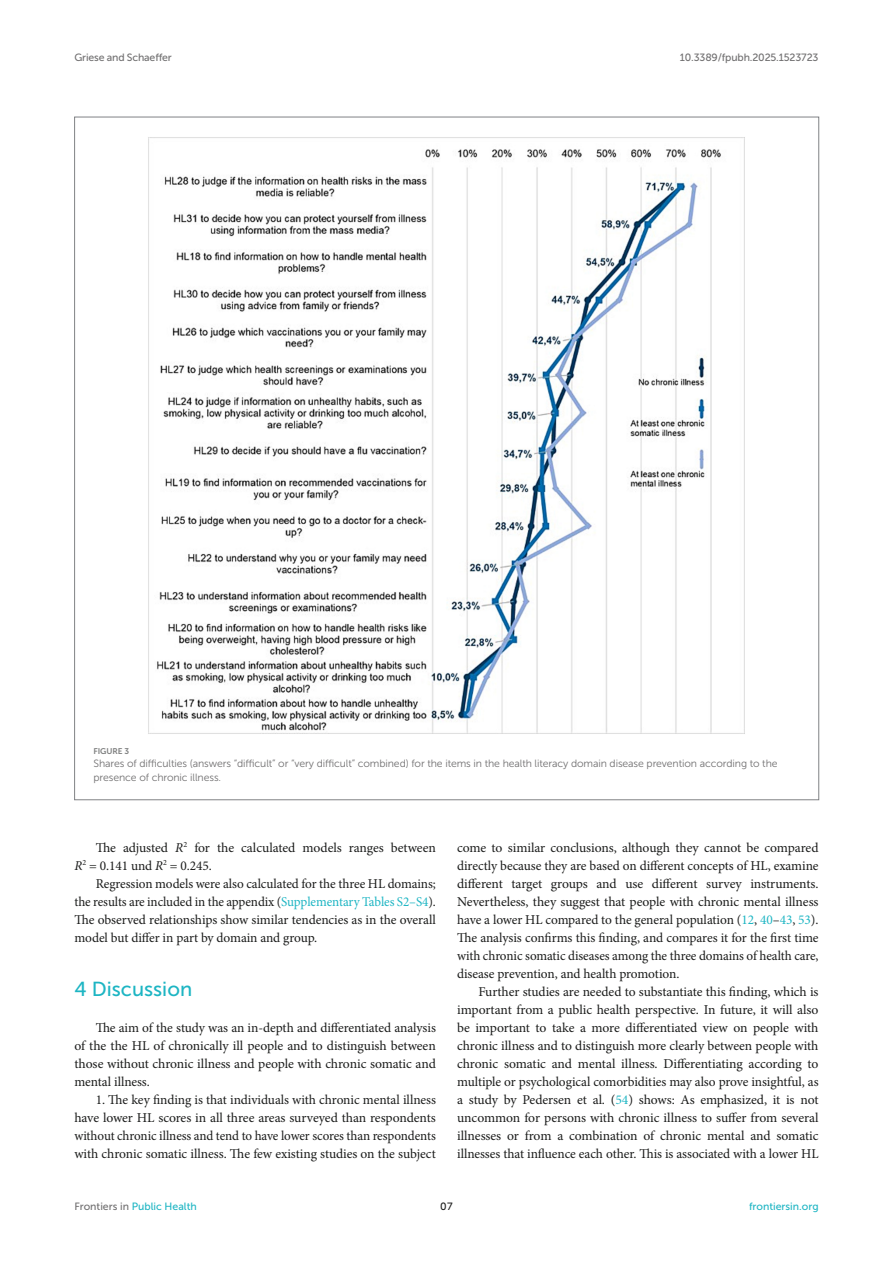
<style>
.page{position:relative;width:893px;height:1263px;background:#fff}
.page>*{position:absolute;margin:0;border:0;box-sizing:border-box;transform-origin:0 0}
.HEAD_1{font:20.25px "Museo Sans 500";color:#1db5c3}
.TEXT{font:13.5px/18px "Minion Pro";letter-spacing:-.005em;color:#1b1c1b;text-align:justify}
.FIG_LEG{font:10.5px/13.5px "Museo Sans 300";letter-spacing:-.01em;color:#706f70}
.t1{font:10.5px "Museo Sans 500";letter-spacing:-.015em;color:#706f70}
.t2{font:10.5px "Museo Sans 500";color:#1db5c3}
.t3{font:10.5px "Museo Sans 500";color:#1b1c1b}
.FIG_HD{font:8.25px "Museo Sans 700";letter-spacing:-.01em;color:#7e7f7f}
.s1{font-style:italic}
.s2{color:#1db5c3}
.s3{color:#706f70}
</style>
<div class="page">
<img style="left:148px;top:137px;width:597px;height:597px">
<p class="t1" style="left:74px;top:51px;width:99px">Griese and Schaeffer</p>
<p class="t1" style="left:680px;top:51px;width:140px">10.3389/fpubh.2025.1523723</p>
<p class="FIG_HD" style="left:94px;top:746px;width:37px">FIGURE 3</p>
<p class="FIG_LEG" style="left:94px;top:757px;width:686px">Shares of difficulties (answers “difficult” or “very difficult” combined) for the items in the health literacy domain disease prevention according to the presence of chronic illness.</p>
<p class="TEXT" style="left:74px;top:839px;width:363px;text-indent:21px">The adjusted <span class="s1">R</span><sup>2</sup> for the calculated models ranges between<br><span class="s1">R</span><sup>2</sup> = 0.141 und <span class="s1">R</span><sup>2</sup> = 0.245.</p>
<p class="TEXT" style="left:74px;top:875px;width:363px;text-indent:21px">Regression models were also calculated for the three HL domains; the results are included in the appendix (<span class="s2">Supplementary Tables S2–S4</span>).<br>The observed relationships show similar tendencies as in the overall model but differ in part by domain and group.</p>
<p class="HEAD_1" style="left:74px;top:978px;width:119px">4 Discussion</p>
<p class="TEXT" style="left:74px;top:1019px;width:363px;text-indent:21px">The aim of the study was an in-depth and differentiated analysis of the the HL of chronically ill people and to distinguish between those without chronic illness and people with chronic somatic and mental illness.</p>
<p class="TEXT" style="left:74px;top:1091px;width:363px;text-indent:21px">1. The key finding is that individuals with chronic mental illness have lower HL scores in all three areas surveyed than respondents without chronic illness and tend to have lower scores than respondents with chronic somatic illness. The few existing studies on the subject</p>
<p class="TEXT" style="left:457px;top:839px;width:363px">come to similar conclusions, although they cannot be compared directly because they are based on different concepts of HL, examine different target groups and use different survey instruments.<br>Nevertheless, they suggest that people with chronic mental illness have a lower HL compared to the general population (<span class="s2">12</span>, <span class="s2">40</span>–<span class="s2">43</span>, <span class="s2">53</span>).<br>The analysis confirms this finding, and compares it for the first time with chronic somatic diseases among the three domains of health care, disease prevention, and health promotion.</p>
<p class="TEXT" style="left:457px;top:983px;width:363px;text-indent:21px">Further studies are needed to substantiate this finding, which is important from a public health perspective. In future, it will also be important to take a more differentiated view on people with chronic illness and to distinguish more clearly between people with chronic somatic and mental illness. Differentiating according to multiple or psychological comorbidities may also prove insightful, as a study by Pedersen et al. (<span class="s2">54</span>) shows: As emphasized, it is not uncommon for persons with chronic illness to suffer from several illnesses or from a combination of chronic mental and somatic illnesses that influence each other. This is associated with a lower HL</p>
<p class="t2" style="left:74px;top:1200px;width:124px"><span class="s3">Frontiers in</span> Public Health</p>
<p class="t3" style="left:440px;top:1200px;width:14px">07</p>
<p class="t2" style="left:749px;top:1200px;width:71px">frontiersin.org</p>
</div>
